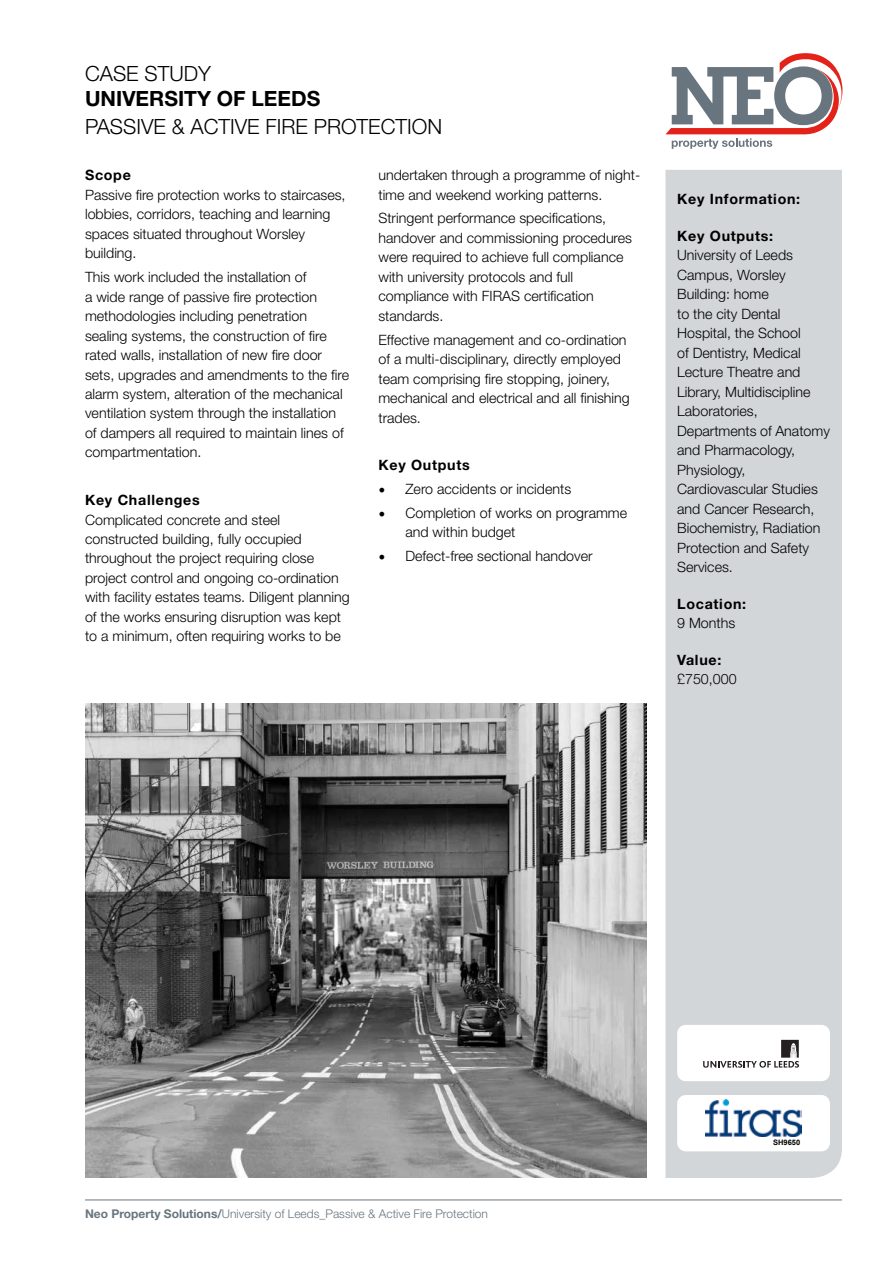
<style>
.page{position:relative;width:893px;height:1263px;background:#fff}
.page>*{position:absolute;margin:0;border:0;box-sizing:border-box;transform-origin:0 0}
.t1{font:300 21px "Helvetica Neue LT Std";color:#000}
.t2{font:700 21px "Helvetica Neue LT Std";color:#000}
.t3{font:300 14.25px/19.5px "Helvetica Neue LT Std";color:#000}
.t4{font:700 14.25px "Helvetica Neue LT Std";letter-spacing:.05em;color:#000}
.t5{font:300 12px "Helvetica Neue LT Std";color:#68757e}
.t6{font:700 7.5px "Arial";color:#000}
.s1{font-family:"Minion Pro";font-weight:400;font-size:18px}
.s2{font-weight:700}
</style>
<div class="page">
<hr style="left:85px;top:1199px;width:757px;height:1px;background:#68757e">
<div style="left:665px;top:170px;width:177px;height:1008px;background:#d2d6d8"></div>
<svg style="left:665px;top:53px;width:177px;height:96px"></svg>
<img style="left:85px;top:704px;width:561px;height:474px">
<div style="left:677px;top:1095px;width:153px;height:56px;background:#fff;border-radius:9px"></div>
<img style="left:706px;top:1099px;width:95px;height:37px">
<div style="left:677px;top:1025px;width:153px;height:56px;background:#fff;border-radius:9px"></div>
<svg style="left:703px;top:1040px;width:96px;height:28px"></svg>
<h1 class="t1" style="left:85px;top:60px;width:128px">CASE STUDY</h1>
<h1 class="t2" style="left:85px;top:86px;width:237px">UNIVERSITY OF LEEDS</h1>
<h1 class="t1" style="left:85px;top:114px;width:359px">PASSIVE &amp; ACTIVE FIRE PROTECTION</h1>
<p class="t4" style="left:85px;top:166px;width:47px">Scope</p>
<p class="t3" style="left:85px;top:185px;width:262px">Passive fire protection works to staircases, lobbies, corridors, teaching and learning spaces situated throughout Worsley building.</p>
<p class="t3" style="left:85px;top:267px;width:266px">This work included the installation of<br>a wide range of passive fire protection methodologies including penetration sealing systems, the construction of fire rated walls, installation of new fire door sets, upgrades and amendments to the fire alarm system, alteration of the mechanical ventilation system through the installation of dampers all required to maintain lines of compartmentation.</p>
<p class="t4" style="left:85px;top:491px;width:116px">Key Challenges</p>
<p class="t3" style="left:85px;top:509px;width:266px">Complicated concrete and steel constructed building, fully occupied throughout the project requiring close project control and ongoing co-ordination with facility estates teams. Diligent planning of the works ensuring disruption was kept to a minimum, often requiring works to be</p>
<p class="t3" style="left:378px;top:165px;width:263px">undertaken through a programme of night&shy;time and weekend working patterns.</p>
<p class="t3" style="left:378px;top:208px;width:255px">Stringent performance specifications, handover and commissioning procedures were required to achieve full compliance with university protocols and full compliance with FIRAS certification standards.</p>
<p class="t3" style="left:378px;top:329px;width:253px">Effective management and co-ordination of a multi-disciplinary, directly employed team comprising fire stopping, joinery, mechanical and electrical and all finishing trades.</p>
<p class="t4" style="left:378px;top:456px;width:93px">Key Outputs</p>
<p class="t3" style="left:378px;top:479px;width:194px"><span class="s1">•</span> Zero accidents or incidents</p>
<p class="t3" style="left:405px;top:503px;width:223px;text-indent:-27px"><span class="s1">•</span> Completion of works on programme and within budget</p>
<p class="t3" style="left:378px;top:546px;width:216px"><span class="s1">•</span> Defect-free sectional handover</p>
<p class="t4" style="left:677px;top:191px;width:125px">Key Information:</p>
<p class="t4" style="left:677px;top:227px;width:98px">Key Outputs:</p>
<p class="t3" style="left:677px;top:245px;width:154px">University of Leeds<br>Campus, Worsley<br>Building: home<br>to the city Dental<br>Hospital, the School<br>of Dentistry, Medical<br>Lecture Theatre and<br>Library, Multidiscipline<br>Laboratories,<br>Departments of Anatomy and Pharmacology,<br>Physiology,<br>Cardiovascular Studies and Cancer Research,<br>Biochemistry, Radiation<br>Protection and Safety<br>Services.</p>
<p class="t4" style="left:677px;top:595px;width:71px">Location:</p>
<p class="t3" style="left:677px;top:613px;width:60px">9 Months</p>
<p class="t4" style="left:677px;top:651px;width:46px">Value:</p>
<p class="t3" style="left:677px;top:669px;width:61px">£750,000</p>
<p class="t5" style="left:85px;top:1207px;width:404px"><span class="s2">Neo Property Solutions/</span>University of Leeds_Passive &amp; Active Fire Protection</p>
<p class="t6" style="left:773px;top:1138px;width:29px">SH9650</p>
</div>
